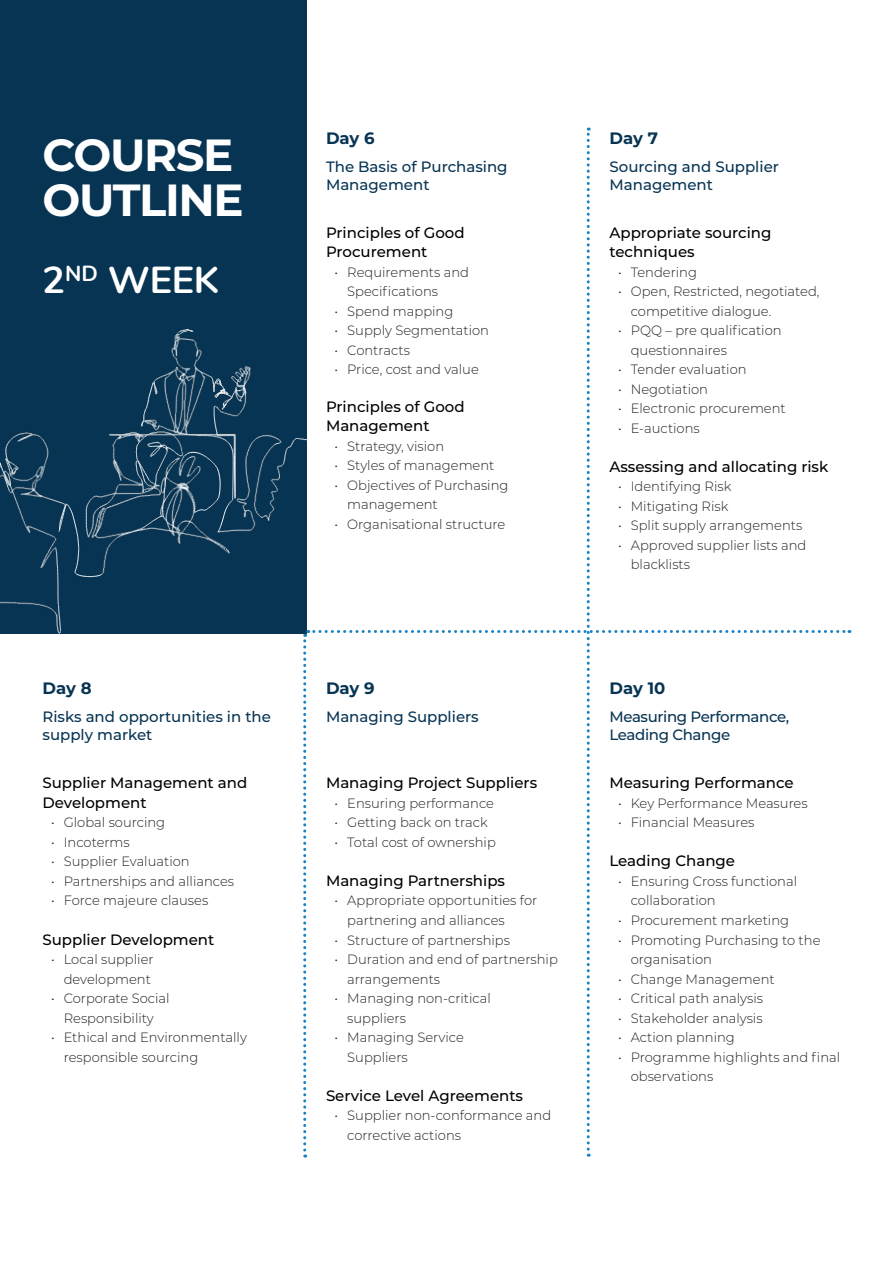
<style>
.page{position:relative;width:893px;height:1263px;background:#fff}
.page>*{position:absolute;margin:0;border:0;box-sizing:border-box;transform-origin:0 0}
.t1{font:700 45px/45px "Montserrat";letter-spacing:-.03em;color:#fff}
.t2{font:700 37.5px "Nunito";color:#fff}
.t3{font:700 16.5px "Montserrat";color:#073453}
.t4{font:500 15px/19.5px "Montserrat";color:#000}
.t5{font:500 15px/18px "Montserrat";color:#073453}
.t6{font:500 15px/18px "Montserrat";letter-spacing:-.025em;color:#073453}
.t7{font:300 13.5px/19.5px "Montserrat";color:#231f20}
</style>
<div class="page">
<div style="left:0;top:0;width:306px;height:633px;background:#073453"></div>
<img style="left:0;top:330px;width:303px;height:303px">
<svg style="left:303px;top:128px;width:547px;height:1029px"></svg>
<p class="t1" style="left:43px;top:130px;width:203px">COURSE<br>OUTLINE</p>
<p class="t2" style="left:43px;top:252px;width:178px">2<sup>ND</sup> WEEK</p>
<p class="t3" style="left:43px;top:677px;width:51px">Day 8</p>
<p class="t5" style="left:43px;top:707px;width:230px">Risks and opportunities in the supply market</p>
<p class="t4" style="left:43px;top:773px;width:206px">Supplier Management and<br>Development</p>
<p class="t7" style="left:51px;top:812px;width:116px">• Global sourcing</p>
<p class="t7" style="left:51px;top:832px;width:80px">• Incoterms</p>
<p class="t7" style="left:51px;top:851px;width:140px">• Supplier Evaluation</p>
<p class="t7" style="left:51px;top:871px;width:185px">• Partnerships and alliances</p>
<p class="t7" style="left:51px;top:890px;width:159px">• Force majeure clauses</p>
<p class="t4" style="left:43px;top:929px;width:173px">Supplier Development</p>
<p class="t7" style="left:51px;top:949px;width:104px;text-align:right">• Local supplier development</p>
<p class="t7" style="left:51px;top:988px;width:120px;text-align:center">• Corporate Social<br>Responsibility</p>
<p class="t7" style="left:64px;top:1027px;width:185px;text-indent:-13px">• Ethical and Environmentally responsible sourcing</p>
<p class="t3" style="left:326px;top:126px;width:50px">Day 6</p>
<p class="t5" style="left:326px;top:157px;width:183px">The Basis of Purchasing<br>Management</p>
<p class="t4" style="left:326px;top:222px;width:140px">Principles of Good<br>Procurement</p>
<p class="t7" style="left:347px;top:262px;width:123px;text-indent:-13px">• Requirements and<br>Specifications</p>
<p class="t7" style="left:334px;top:301px;width:120px">• Spend mapping</p>
<p class="t7" style="left:334px;top:320px;width:156px">• Supply Segmentation</p>
<p class="t7" style="left:334px;top:340px;width:77px">• Contracts</p>
<p class="t7" style="left:334px;top:359px;width:146px">• Price, cost and value</p>
<p class="t4" style="left:326px;top:396px;width:140px">Principles of Good<br>Management</p>
<p class="t7" style="left:334px;top:436px;width:111px">• Strategy, vision</p>
<p class="t7" style="left:334px;top:455px;width:161px">• Styles of management</p>
<p class="t7" style="left:347px;top:475px;width:163px;text-indent:-13px">• Objectives of Purchasing management</p>
<p class="t7" style="left:334px;top:514px;width:172px">• Organisational structure</p>
<p class="t3" style="left:326px;top:677px;width:50px">Day 9</p>
<p class="t5" style="left:326px;top:707px;width:154px">Managing Suppliers</p>
<p class="t4" style="left:326px;top:773px;width:213px">Managing Project Suppliers</p>
<p class="t7" style="left:334px;top:793px;width:161px">• Ensuring performance</p>
<p class="t7" style="left:334px;top:812px;width:155px">• Getting back on track</p>
<p class="t7" style="left:334px;top:832px;width:163px">• Total cost of ownership</p>
<p class="t4" style="left:326px;top:870px;width:181px">Managing Partnerships</p>
<p class="t7" style="left:347px;top:890px;width:192px;text-indent:-13px">• Appropriate opportunities for partnering and alliances</p>
<p class="t7" style="left:334px;top:929px;width:177px">• Structure of partnerships</p>
<p class="t7" style="left:347px;top:949px;width:212px;text-indent:-13px">• Duration and end of partnership arrangements</p>
<p class="t7" style="left:347px;top:988px;width:145px;text-indent:-13px">• Managing non-critical suppliers</p>
<p class="t7" style="left:347px;top:1027px;width:118px;text-indent:-13px">• Managing Service<br>Suppliers</p>
<p class="t4" style="left:326px;top:1085px;width:199px">Service Level Agreements</p>
<p class="t7" style="left:347px;top:1105px;width:205px;text-indent:-13px">• Supplier non-conformance and corrective actions</p>
<p class="t3" style="left:609px;top:126px;width:50px">Day 7</p>
<p class="t5" style="left:609px;top:157px;width:171px">Sourcing and Supplier<br>Management</p>
<p class="t4" style="left:609px;top:222px;width:164px">Appropriate sourcing techniques</p>
<p class="t7" style="left:618px;top:262px;width:80px">• Tendering</p>
<p class="t7" style="left:631px;top:281px;width:190px;text-indent:-13px">• Open, Restricted, negotiated, competitive dialogue.</p>
<p class="t7" style="left:631px;top:320px;width:152px;text-indent:-13px">• PQQ – pre qualification questionnaires</p>
<p class="t7" style="left:618px;top:359px;width:130px">• Tender evaluation</p>
<p class="t7" style="left:618px;top:379px;width:92px">• Negotiation</p>
<p class="t7" style="left:618px;top:398px;width:169px">• Electronic procurement</p>
<p class="t7" style="left:618px;top:418px;width:83px">• E-auctions</p>
<p class="t4" style="left:609px;top:456px;width:220px">Assessing and allocating risk</p>
<p class="t7" style="left:618px;top:476px;width:115px">• Identifying Risk</p>
<p class="t7" style="left:618px;top:496px;width:112px">• Mitigating Risk</p>
<p class="t7" style="left:618px;top:515px;width:186px">• Split supply arrangements</p>
<p class="t7" style="left:631px;top:535px;width:177px;text-indent:-13px">• Approved supplier lists and blacklists</p>
<p class="t3" style="left:609px;top:677px;width:57px">Day 10</p>
<p class="t6" style="left:609px;top:707px;width:181px">Measuring Performance,<br>Leading Change</p>
<p class="t4" style="left:609px;top:773px;width:186px">Measuring Performance</p>
<p class="t7" style="left:618px;top:793px;width:191px">• Key Performance Measures</p>
<p class="t7" style="left:618px;top:812px;width:138px">• Financial Measures</p>
<p class="t4" style="left:609px;top:851px;width:127px">Leading Change</p>
<p class="t7" style="left:631px;top:871px;width:168px;text-indent:-13px">• Ensuring Cross functional collaboration</p>
<p class="t7" style="left:618px;top:910px;width:173px">• Procurement marketing</p>
<p class="t7" style="left:631px;top:929px;width:191px;text-indent:-13px">• Promoting Purchasing to the organisation</p>
<p class="t7" style="left:618px;top:968px;width:158px">• Change Management</p>
<p class="t7" style="left:618px;top:988px;width:147px">• Critical path analysis</p>
<p class="t7" style="left:618px;top:1007px;width:146px">• Stakeholder analysis</p>
<p class="t7" style="left:618px;top:1027px;width:118px">• Action planning</p>
<p class="t7" style="left:631px;top:1046px;width:211px;text-indent:-13px">• Programme highlights and final observations</p>
</div>
